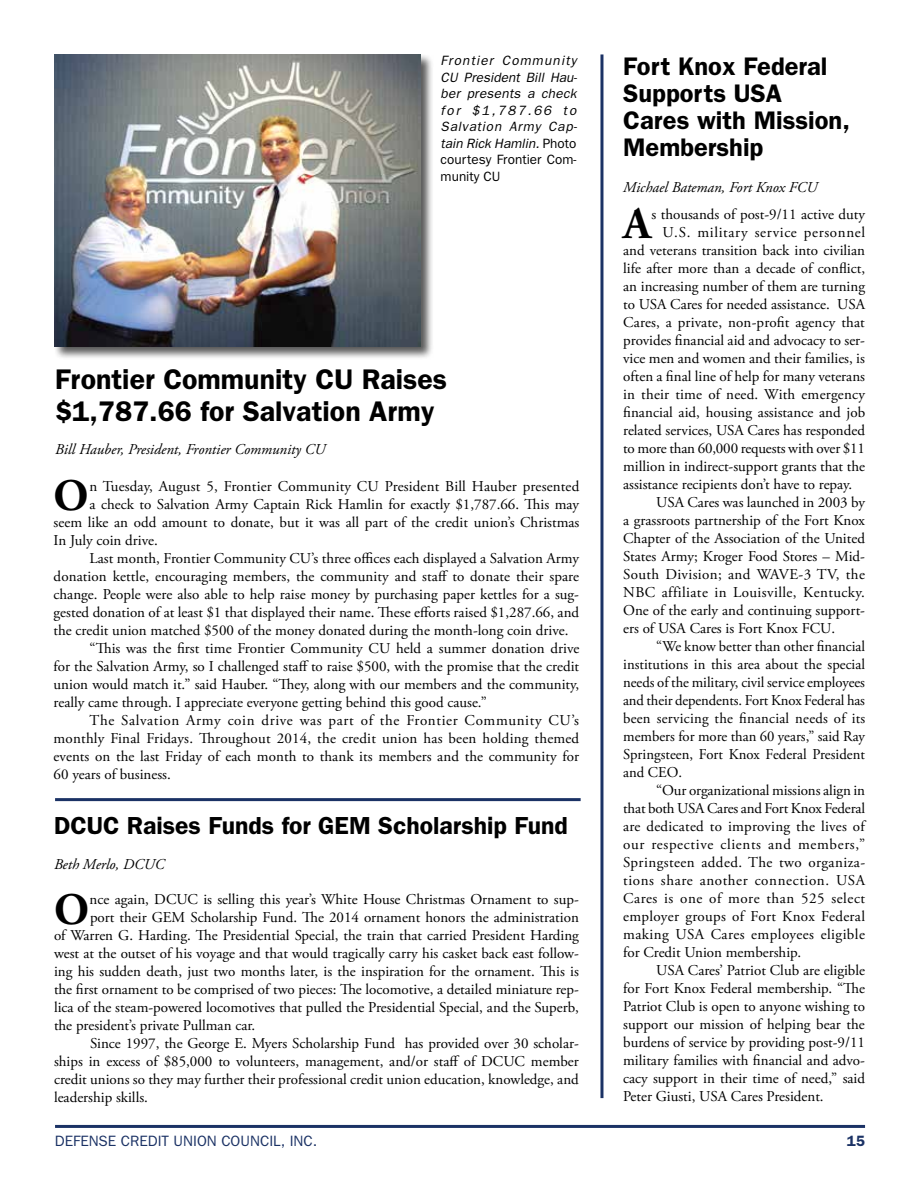
<style>
.page{position:relative;width:918px;height:1188px;background:#fff}
.page>*{position:absolute;margin:0;border:0;box-sizing:border-box;transform-origin:0 0}
.t1{font:700 45px "Adobe Garamond Pro";color:#000}
.t2{font:600 28.5px/31.5px "Franklin Gothic";color:#000}
.t3{font:600 25.5px/27px "Franklin Gothic";color:#000}
.t4{font:600 24.75px "Franklin Gothic";color:#000}
.t5{font:15px "Adobe Garamond Pro";color:#000}
.t6{font:15px "Adobe Garamond Pro";letter-spacing:.03em;color:#000}
.t7{font:15px "Adobe Garamond Pro";letter-spacing:.04em;color:#000}
.t8{font:italic 15px "Adobe Garamond Pro";color:#000}
.t9{font:15px "Adobe Garamond Pro";letter-spacing:.02em;color:#000}
.t10{font:15px "Adobe Garamond Pro";letter-spacing:.045em;color:#000}
.t11{font:15px "Franklin Gothic";color:#1b3265}
.t12{font:15px "Adobe Garamond Pro";letter-spacing:.025em;color:#000}
.t13{font:15px "Adobe Garamond Pro";letter-spacing:.035em;color:#000}
.t14{font:600 15px "Franklin Gothic";color:#1b3265}
.t15{font:italic 13.5px/16.5px "Franklin Gothic";letter-spacing:.025em;color:#000;text-align:justify}
.s1{font-style:normal}
</style>
<div class="page">
<hr style="left:55px;top:1125px;width:810px;height:3px;background:#1b3265">
<hr style="left:600px;top:54px;width:3px;height:1044px;background:#1b3265">
<hr style="left:55px;top:798px;width:526px;height:3px;background:#1b3265">
<div style="left:54px;top:54px;width:380px;height:305px;background:#000;opacity:.65"></div>
<img style="left:55px;top:54px;width:365px;height:292px">
<p class="t15" style="left:441px;top:52px;width:138px">Frontier Community CU President Bill Hau&shy;ber presents a check for $1,787.66 to Salvation Army Cap&shy;tain Rick Hamlin. <span class="s1">Photo courtesy Frontier Com&shy;munity CU</span></p>
<h2 class="t2" style="left:55px;top:363px;width:393px">Frontier Community CU Raises $1,787.66 for Salvation Army</h2>
<p class="t8" style="left:55px;top:440px;width:272px">Bill Hauber, President, Frontier Community CU</p>
<h1 class="t1" style="left:54px;top:470px;width:37px">O</h1>
<p class="t5" style="left:90px;top:477px;width:491px">n Tuesday, August 5, Frontier Community CU President Bill Hauber presented</p>
<p class="t5" style="left:90px;top:495px;width:491px">a check to Salvation Army Captain Rick Hamlin for exactly $1,787.66. This may</p>
<p class="t5" style="left:54px;top:513px;width:527px">seem like an odd amount to donate, but it was all part of the credit union’s Christmas</p>
<p class="t5" style="left:54px;top:531px;width:106px">In July coin drive.</p>
<p class="t5" style="left:90px;top:549px;width:491px">Last month, Frontier Community CU’s three offices each displayed a Salvation Army</p>
<p class="t5" style="left:54px;top:567px;width:527px">donation kettle, encouraging members, the community and staff to donate their spare</p>
<p class="t5" style="left:54px;top:585px;width:527px">change. People were also able to help raise money by purchasing paper kettles for a sug-</p>
<p class="t5" style="left:54px;top:603px;width:527px">gested donation of at least $1 that displayed their name. These efforts raised $1,287.66, and</p>
<p class="t5" style="left:54px;top:621px;width:516px">the credit union matched $500 of the money donated during the month-long coin drive.</p>
<p class="t5" style="left:90px;top:639px;width:491px">“This was the first time Frontier Community CU held a summer donation drive</p>
<p class="t5" style="left:54px;top:657px;width:527px">for the Salvation Army, so I challenged staff to raise $500, with the promise that the credit</p>
<p class="t5" style="left:54px;top:675px;width:527px">union would match it.” said Hauber. “They, along with our members and the community,</p>
<p class="t5" style="left:54px;top:693px;width:435px">really came through. I appreciate everyone getting behind this good cause.”</p>
<p class="t7" style="left:90px;top:711px;width:491px">The Salvation Army coin drive was part of the Frontier Community CU’s</p>
<p class="t5" style="left:54px;top:729px;width:527px">monthly Final Fridays. Throughout 2014, the credit union has been holding themed</p>
<p class="t5" style="left:54px;top:747px;width:527px">events on the last Friday of each month to thank its members and the community for</p>
<p class="t5" style="left:54px;top:765px;width:119px">60 years of business.</p>
<h3 class="t4" style="left:54px;top:811px;width:515px">DCUC Raises Funds for GEM Scholarship Fund</h3>
<p class="t8" style="left:54px;top:855px;width:112px">Beth Merlo, DCUC</p>
<h1 class="t1" style="left:54px;top:883px;width:37px">O</h1>
<p class="t5" style="left:90px;top:890px;width:491px">nce again, DCUC is selling this year’s White House Christmas Ornament to sup-</p>
<p class="t5" style="left:90px;top:908px;width:490px">port their GEM Scholarship Fund. The 2014 ornament honors the administration</p>
<p class="t5" style="left:54px;top:926px;width:526px">of Warren G. Harding. The Presidential Special, the train that carried President Harding</p>
<p class="t5" style="left:54px;top:944px;width:526px">west at the outset of his voyage and that would tragically carry his casket back east follow-</p>
<p class="t5" style="left:54px;top:962px;width:526px">ing his sudden death, just two months later, is the inspiration for the ornament. This is</p>
<p class="t5" style="left:54px;top:980px;width:526px">the first ornament to be comprised of two pieces: The locomotive, a detailed miniature rep-</p>
<p class="t5" style="left:54px;top:998px;width:526px">lica of the steam-powered locomotives that pulled the Presidential Special, and the Superb,</p>
<p class="t5" style="left:54px;top:1016px;width:203px">the president’s private Pullman car.</p>
<p class="t5" style="left:90px;top:1034px;width:490px">Since 1997, the George E. Myers Scholarship Fund has provided over 30 scholar-</p>
<p class="t5" style="left:54px;top:1052px;width:526px">ships in excess of $85,000 to volunteers, management, and/or staff of DCUC member</p>
<p class="t5" style="left:54px;top:1070px;width:526px">credit unions so they may further their professional credit union education, knowledge, and</p>
<p class="t5" style="left:54px;top:1088px;width:95px">leadership skills.</p>
<h3 class="t3" style="left:623px;top:52px;width:228px">Fort Knox Federal<br>Supports USA<br>Cares with Mission,<br>Membership</h3>
<p class="t8" style="left:623px;top:178px;width:196px">Michael Bateman, Fort Knox FCU</p>
<h1 class="t1" style="left:623px;top:198px;width:29px">A</h1>
<p class="t5" style="left:651px;top:205px;width:215px">s thousands of post-9/11 active duty</p>
<p class="t10" style="left:662px;top:223px;width:204px">U.S. military service personnel</p>
<p class="t5" style="left:623px;top:241px;width:243px">and veterans transition back into civilian</p>
<p class="t5" style="left:623px;top:259px;width:243px">life after more than a decade of conflict,</p>
<p class="t5" style="left:623px;top:277px;width:243px">an increasing number of them are turning</p>
<p class="t5" style="left:623px;top:295px;width:243px">to USA Cares for needed assistance. USA</p>
<p class="t5" style="left:623px;top:313px;width:243px">Cares, a private, non-profit agency that</p>
<p class="t5" style="left:623px;top:331px;width:243px">provides financial aid and advocacy to ser-</p>
<p class="t5" style="left:623px;top:349px;width:243px">vice men and women and their families, is</p>
<p class="t5" style="left:623px;top:367px;width:243px">often a final line of help for many veterans</p>
<p class="t5" style="left:623px;top:385px;width:243px">in their time of need. With emergency</p>
<p class="t5" style="left:623px;top:403px;width:244px">financial aid, housing assistance and job</p>
<p class="t5" style="left:623px;top:421px;width:243px">related services, USA Cares has responded</p>
<p class="t5" style="left:623px;top:439px;width:243px">to more than 60,000 requests with over $11</p>
<p class="t5" style="left:623px;top:457px;width:243px">million in indirect-support grants that the</p>
<p class="t5" style="left:623px;top:475px;width:231px">assistance recipients don’t have to repay.</p>
<p class="t5" style="left:656px;top:493px;width:210px">USA Cares was launched in 2003 by</p>
<p class="t5" style="left:623px;top:511px;width:243px">a grassroots partnership of the Fort Knox</p>
<p class="t5" style="left:623px;top:529px;width:243px">Chapter of the Association of the United</p>
<p class="t5" style="left:623px;top:547px;width:243px">States Army; Kroger Food Stores – Mid-</p>
<p class="t12" style="left:623px;top:565px;width:243px">South Division; and WAVE-3 TV, the</p>
<p class="t6" style="left:623px;top:583px;width:243px">NBC affiliate in Louisville, Kentucky.</p>
<p class="t5" style="left:623px;top:601px;width:243px">One of the early and continuing support-</p>
<p class="t5" style="left:623px;top:619px;width:213px">ers of USA Cares is Fort Knox FCU.</p>
<p class="t5" style="left:656px;top:637px;width:210px">“We know better than other financial</p>
<p class="t5" style="left:623px;top:655px;width:243px">institutions in this area about the special</p>
<p class="t5" style="left:623px;top:673px;width:243px">needs of the military, civil service employees</p>
<p class="t5" style="left:623px;top:691px;width:243px">and their dependents. Fort Knox Federal has</p>
<p class="t9" style="left:623px;top:709px;width:244px">been servicing the financial needs of its</p>
<p class="t5" style="left:623px;top:727px;width:243px">members for more than 60 years,” said Ray</p>
<p class="t5" style="left:623px;top:745px;width:243px">Springsteen, Fort Knox Federal President</p>
<p class="t5" style="left:623px;top:763px;width:60px">and CEO.</p>
<p class="t5" style="left:656px;top:781px;width:210px">“Our organizational missions align in</p>
<p class="t5" style="left:623px;top:799px;width:243px">that both USA Cares and Fort Knox Federal</p>
<p class="t5" style="left:623px;top:817px;width:243px">are dedicated to improving the lives of</p>
<p class="t10" style="left:623px;top:835px;width:243px">our respective clients and members,”</p>
<p class="t6" style="left:623px;top:853px;width:244px">Springsteen added. The two organiza-</p>
<p class="t7" style="left:623px;top:871px;width:243px">tions share another connection. USA</p>
<p class="t13" style="left:623px;top:889px;width:244px">Cares is one of more than 525 select</p>
<p class="t9" style="left:623px;top:907px;width:243px">employer groups of Fort Knox Federal</p>
<p class="t6" style="left:623px;top:925px;width:243px">making USA Cares employees eligible</p>
<p class="t5" style="left:623px;top:943px;width:180px">for Credit Union membership.</p>
<p class="t5" style="left:656px;top:961px;width:210px">USA Cares’ Patriot Club are eligible</p>
<p class="t5" style="left:623px;top:979px;width:243px">for Fort Knox Federal membership. “The</p>
<p class="t5" style="left:623px;top:997px;width:243px">Patriot Club is open to anyone wishing to</p>
<p class="t5" style="left:623px;top:1015px;width:243px">support our mission of helping bear the</p>
<p class="t5" style="left:623px;top:1033px;width:243px">burdens of service by providing post-9/11</p>
<p class="t5" style="left:623px;top:1051px;width:243px">military families with financial and advo-</p>
<p class="t5" style="left:623px;top:1069px;width:243px">cacy support in their time of need,” said</p>
<p class="t5" style="left:623px;top:1087px;width:202px">Peter Giusti, USA Cares President.</p>
<p class="t11" style="left:55px;top:1132px;width:264px">DEFENSE CREDIT UNION COUNCIL, INC.</p>
<p class="t14" style="left:847px;top:1132px;width:19px">15</p>
</div>
